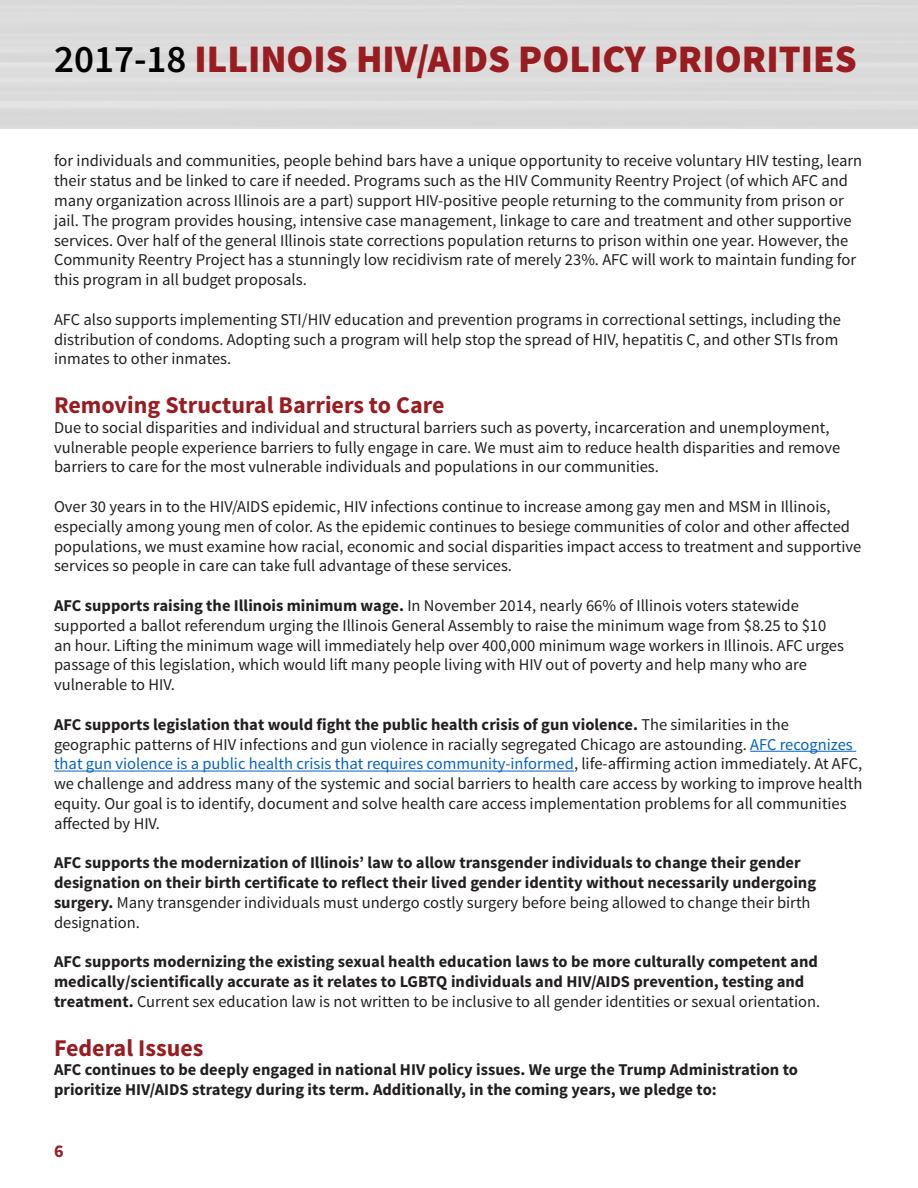
<style>
.page{position:relative;width:918px;height:1188px;background:#fff}
.page>*{position:absolute;margin:0;border:0;box-sizing:border-box;transform-origin:0 0}
.t1{font:900 39px "Source Sans Pro";color:#991d20}
.t2{font:700 24px "Source Sans Pro";color:#991d20}
.t3{font:700 18px "Source Sans Pro";color:#991d20}
.t4{font:16.5px/19.8px "Source Sans Pro";color:#231f20}
.t5{font:700 16.5px/19.8px "Source Sans Pro";color:#231f20}
.s1{font-weight:600;color:#000}
.s2{font-weight:700}
.s3{color:#0563c1}
.s4{font-weight:400}
</style>
<div class="page">
<hr style="left:750px;top:751px;width:106px;height:1px;background:#0563c1">
<hr style="left:54px;top:771px;width:520px;height:1px;background:#0563c1">
<p class="t1" style="left:54px;top:34px;width:804px"><span class="s1">2017-18</span> ILLINOIS HIV/AIDS POLICY PRIORITIES</p>
<p class="t4" style="left:54px;top:151px;width:810px">for individuals and communities, people behind bars have a unique opportunity to receive voluntary HIV testing, learn their status and be linked to care if needed. Programs such as the HIV Community Reentry Project (of which AFC and many organization across Illinois are a part) support HIV-positive people returning to the community from prison or jail. The program provides housing, intensive case management, linkage to care and treatment and other supportive services. Over half of the general Illinois state corrections population returns to prison within one year. However, the Community Reentry Project has a stunningly low recidivism rate of merely 23%. AFC will work to maintain funding for this program in all budget proposals.</p>
<p class="t4" style="left:54px;top:310px;width:789px">AFC also supports implementing STI/HIV education and prevention programs in correctional settings, including the distribution of condoms. Adopting such a program will help stop the spread of HIV, hepatitis C, and other STIs from inmates to other inmates.</p>
<p class="t2" style="left:54px;top:390px;width:392px">Removing Structural Barriers to Care</p>
<p class="t4" style="left:54px;top:418px;width:788px">Due to social disparities and individual and structural barriers such as poverty, incarceration and unemployment, vulnerable people experience barriers to fully engage in care. We must aim to reduce health disparities and remove barriers to care for the most vulnerable individuals and populations in our communities.</p>
<p class="t4" style="left:54px;top:497px;width:809px">Over 30 years in to the HIV/AIDS epidemic, HIV infections continue to increase among gay men and MSM in Illinois, especially among young men of color. As the epidemic continues to besiege communities of color and other affected populations, we must examine how racial, economic and social disparities impact access to treatment and supportive services so people in care can take full advantage of these services.</p>
<p class="t4" style="left:54px;top:596px;width:791px"><span class="s2">AFC supports raising the Illinois minimum wage.</span> In November 2014, nearly 66% of Illinois voters statewide supported a ballot referendum urging the Illinois General Assembly to raise the minimum wage from $8.25 to $10 an hour. Lifting the minimum wage will immediately help over 400,000 minimum wage workers in Illinois. AFC urges passage of this legislation, which would lift many people living with HIV out of poverty and help many who are vulnerable to HIV.</p>
<p class="t4" style="left:54px;top:715px;width:810px"><span class="s2">AFC supports legislation that would fight the public health crisis of gun violence.</span> The similarities in the geographic patterns of HIV infections and gun violence in racially segregated Chicago are astounding. <span class="s3">AFC recognizes that gun violence is a public health crisis that requires community-informed</span>, life-affirming action immediately. At AFC, we challenge and address many of the systemic and social barriers to health care access by working to improve health equity. Our goal is to identify, document and solve health care access implementation problems for all communities affected by HIV.</p>
<p class="t5" style="left:54px;top:854px;width:764px">AFC supports the modernization of Illinois’ law to allow transgender individuals to change their gender designation on their birth certificate to reflect their lived gender identity without necessarily undergoing surgery. <span class="s4">Many transgender individuals must undergo costly surgery before being allowed to change their birth designation.</span></p>
<p class="t5" style="left:54px;top:953px;width:768px">AFC supports modernizing the existing sexual health education laws to be more culturally competent and medically/scientifically accurate as it relates to LGBTQ individuals and HIV/AIDS prevention, testing and treatment. <span class="s4">Current sex education law is not written to be inclusive to all gender identities or sexual orientation.</span></p>
<p class="t2" style="left:54px;top:1032px;width:151px">Federal Issues</p>
<p class="t5" style="left:54px;top:1061px;width:746px">AFC continues to be deeply engaged in national HIV policy issues. We urge the Trump Administration to prioritize HIV/AIDS strategy during its term. Additionally, in the coming years, we pledge to:</p>
<p class="t3" style="left:54px;top:1139px;width:11px">6</p>
</div>
